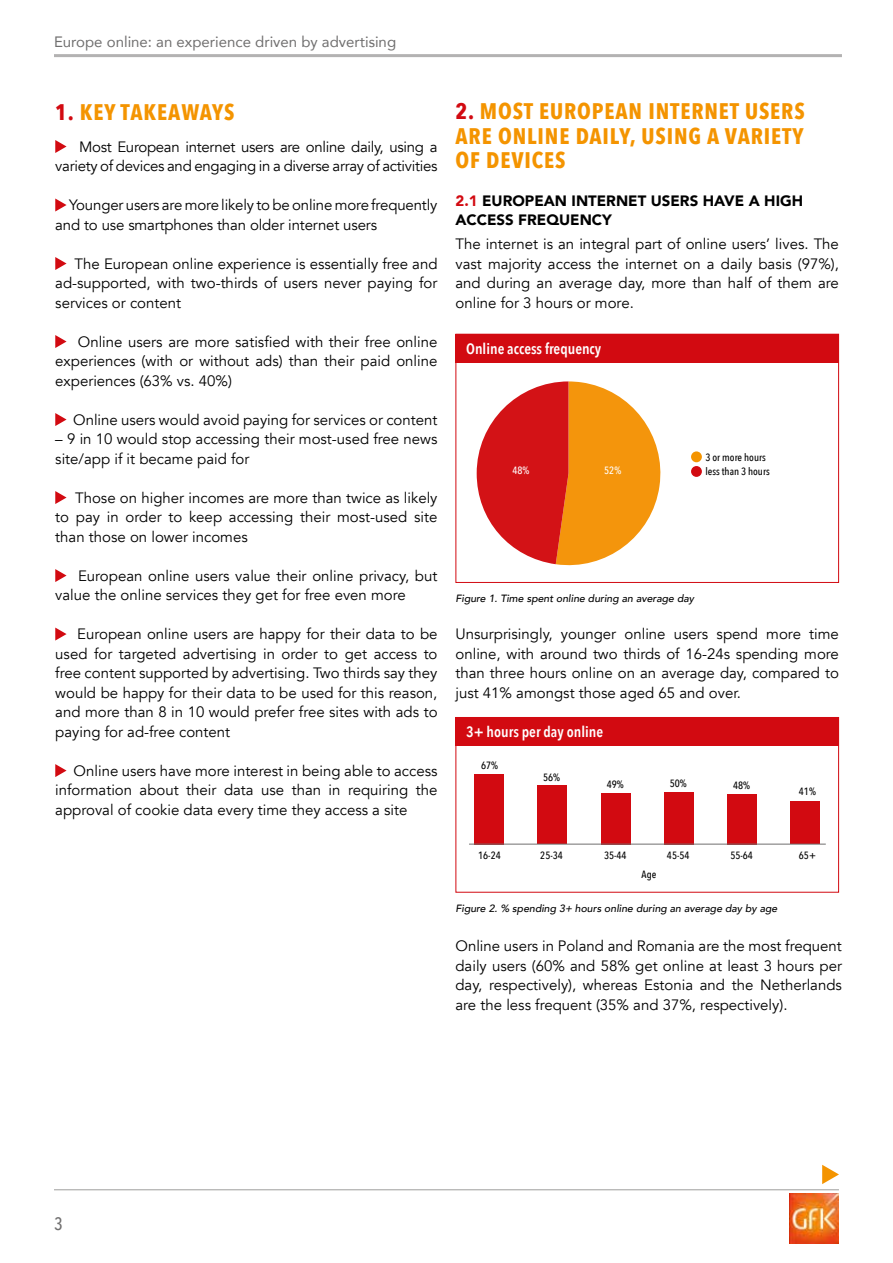
<style>
.page{position:relative;width:893px;height:1263px;background:#fff}
.page>*{position:absolute;margin:0;border:0;box-sizing:border-box;transform-origin:0 0}
.t1{font:700 22.5px/24.5px "Avenir Next Condensed";letter-spacing:.04em;color:#f49400;text-align:justify}
.t2{font:500 18px "Avenir Next Condensed";color:#706f6f}
.t3{font:15px/19.5px "Avenir";color:#000;text-align:justify}
.t4{font:15px/19.5px "Avenir";letter-spacing:-.02em;color:#000;text-align:right}
.t5{font:900 15px/19.5px "Avenir";color:#000}
.t6{font:15px "Avenir";color:#706f6f}
.t7{font:600 15px "Avenir Next Condensed";color:#fff}
.t8{font:italic 500 10.5px "Avenir";color:#000}
.t9{font:500 10.5px/14.5px "Avenir Next Condensed";color:#000}
.t10{font:500 10.5px "Avenir Next Condensed";color:#fff}
.s1{color:#d20a11}
</style>
<div class="page">
<hr style="left:54px;top:1189px;width:785px;height:1px;background:#9d9d9c">
<img style="left:789px;top:1194px;width:50px;height:50px">
<svg style="left:477px;top:381px;width:184px;height:185px"></svg>
<hr style="left:54px;top:54px;width:788px;height:3px;background:#b3b2b2">
<svg style="left:822px;top:1165px;width:17px;height:19px"></svg>
<svg style="left:55px;top:140px;width:12px;height:13px"></svg>
<svg style="left:55px;top:198px;width:12px;height:13px"></svg>
<svg style="left:55px;top:257px;width:12px;height:13px"></svg>
<svg style="left:55px;top:335px;width:12px;height:13px"></svg>
<svg style="left:55px;top:413px;width:12px;height:13px"></svg>
<svg style="left:55px;top:491px;width:12px;height:13px"></svg>
<svg style="left:55px;top:569px;width:12px;height:13px"></svg>
<svg style="left:55px;top:627px;width:12px;height:13px"></svg>
<svg style="left:55px;top:764px;width:12px;height:13px"></svg>
<div style="left:455px;top:334px;width:384px;height:29px;background:#d20a11"></div>
<div style="left:455px;top:717px;width:384px;height:29px;background:#d20a11"></div>
<div style="left:474px;top:774px;width:30px;height:70px;background:#d20a11"></div>
<div style="left:537px;top:786px;width:30px;height:58px;background:#d20a11"></div>
<div style="left:601px;top:793px;width:29px;height:51px;background:#d20a11"></div>
<div style="left:664px;top:792px;width:29px;height:52px;background:#d20a11"></div>
<div style="left:727px;top:794px;width:29px;height:50px;background:#d20a11"></div>
<div style="left:790px;top:801px;width:30px;height:43px;background:#d20a11"></div>
<hr style="left:469px;top:844px;width:357px;height:1px;background:#706f6f">
<div style="left:691px;top:451px;width:11px;height:11px;background:#f49400;border-radius:50%"></div>
<div style="left:691px;top:466px;width:11px;height:11px;background:#d20a11;border-radius:50%"></div>
<p class="t6" style="left:54px;top:32px;width:344px">Europe online: an experience driven by advertising</p>
<h1 class="t1" style="left:55px;top:101px;width:181px"><span class="s1">1.</span> KEY TAKEAWAYS</h1>
<p class="t4" style="left:55px;top:137px;width:384px">Most European internet users are online daily, using a variety of devices and engaging in a diverse array of activities</p>
<p class="t3" style="left:55px;top:195px;width:384px;text-indent:14px">Younger users are more likely to be online more frequently and to use smartphones than older internet users</p>
<p class="t3" style="left:55px;top:254px;width:384px;text-indent:19px">The European online experience is essentially free and ad-supported, with two-thirds of users never paying for services or content</p>
<p class="t3" style="left:55px;top:332px;width:384px;text-indent:23px">Online users are more satisfied with their free online experiences (with or without ads) than their paid online experiences (63% vs. 40%)</p>
<p class="t3" style="left:73px;top:410px;width:366px">Online users would avoid paying for services or content</p>
<p class="t3" style="left:55px;top:429px;width:384px">– 9 in 10 would stop accessing their most-used free news site/app if it became paid for</p>
<p class="t3" style="left:55px;top:488px;width:384px;text-indent:20px">Those on higher incomes are more than twice as likely to pay in order to keep accessing their most-used site than those on lower incomes</p>
<p class="t3" style="left:55px;top:566px;width:384px;text-indent:23px">European online users value their online privacy, but value the online services they get for free even more</p>
<p class="t3" style="left:55px;top:624px;width:384px;text-indent:22px">European online users are happy for their data to be used for targeted advertising in order to get access to free content supported by advertising. Two thirds say they would be happy for their data to be used for this reason, and more than 8 in 10 would prefer free sites with ads to paying for ad-free content</p>
<p class="t3" style="left:55px;top:761px;width:384px;text-indent:18px">Online users have more interest in being able to access information about their data use than in requiring the approval of cookie data every time they access a site</p>
<h1 class="t1" style="left:455px;top:100px;width:351px"><span class="s1">2.</span> MOST EUROPEAN INTERNET USERS ARE ONLINE DAILY, USING A VARIETY OF DEVICES</h1>
<p class="t5" style="left:455px;top:191px;width:349px"><span class="s1">2.1</span> EUROPEAN INTERNET USERS HAVE A HIGH<br>ACCESS FREQUENCY</p>
<p class="t3" style="left:455px;top:234px;width:385px">The internet is an integral part of online users’ lives. The vast majority access the internet on a daily basis (97%), and during an average day, more than half of them are online for 3 hours or more.</p>
<p class="t7" style="left:466px;top:339px;width:137px">Online access frequency</p>
<p class="t10" style="left:512px;top:464px;width:19px">48%</p>
<p class="t10" style="left:604px;top:464px;width:19px">52%</p>
<p class="t9" style="left:705px;top:450px;width:66px">3 or more hours less than 3 hours</p>
<p class="t8" style="left:455px;top:591px;width:240px">Figure 1. Time spent online during an average day</p>
<p class="t3" style="left:455px;top:624px;width:385px">Unsurprisingly, younger online users spend more time online, with around two thirds of 16-24s spending more than three hours online on an average day, compared to just 41% amongst those aged 65 and over.</p>
<p class="t7" style="left:466px;top:722px;width:138px">3+ hours per day online</p>
<p class="t9" style="left:481px;top:758px;width:19px">67%</p>
<p class="t9" style="left:543px;top:770px;width:19px">56%</p>
<p class="t9" style="left:607px;top:778px;width:19px">49%</p>
<p class="t9" style="left:670px;top:776px;width:19px">50%</p>
<p class="t9" style="left:733px;top:778px;width:19px">48%</p>
<p class="t9" style="left:799px;top:784px;width:19px">41%</p>
<p class="t9" style="left:478px;top:848px;width:24px">16-24</p>
<p class="t9" style="left:540px;top:848px;width:24px">25-34</p>
<p class="t9" style="left:604px;top:848px;width:24px">35-44</p>
<p class="t9" style="left:667px;top:848px;width:24px">45-54</p>
<p class="t9" style="left:730px;top:848px;width:24px">55-64</p>
<p class="t9" style="left:799px;top:848px;width:19px">65+</p>
<p class="t9" style="left:642px;top:868px;width:16px">Age</p>
<p class="t8" style="left:455px;top:901px;width:323px">Figure 2. % spending 3+ hours online during an average day by age</p>
<p class="t3" style="left:455px;top:936px;width:388px">Online users in Poland and Romania are the most frequent daily users (60% and 58% get online at least 3 hours per day, respectively), whereas Estonia and the Netherlands are the less frequent (35% and 37%, respectively).</p>
<p class="t2" style="left:54px;top:1212px;width:10px">3</p>
</div>
